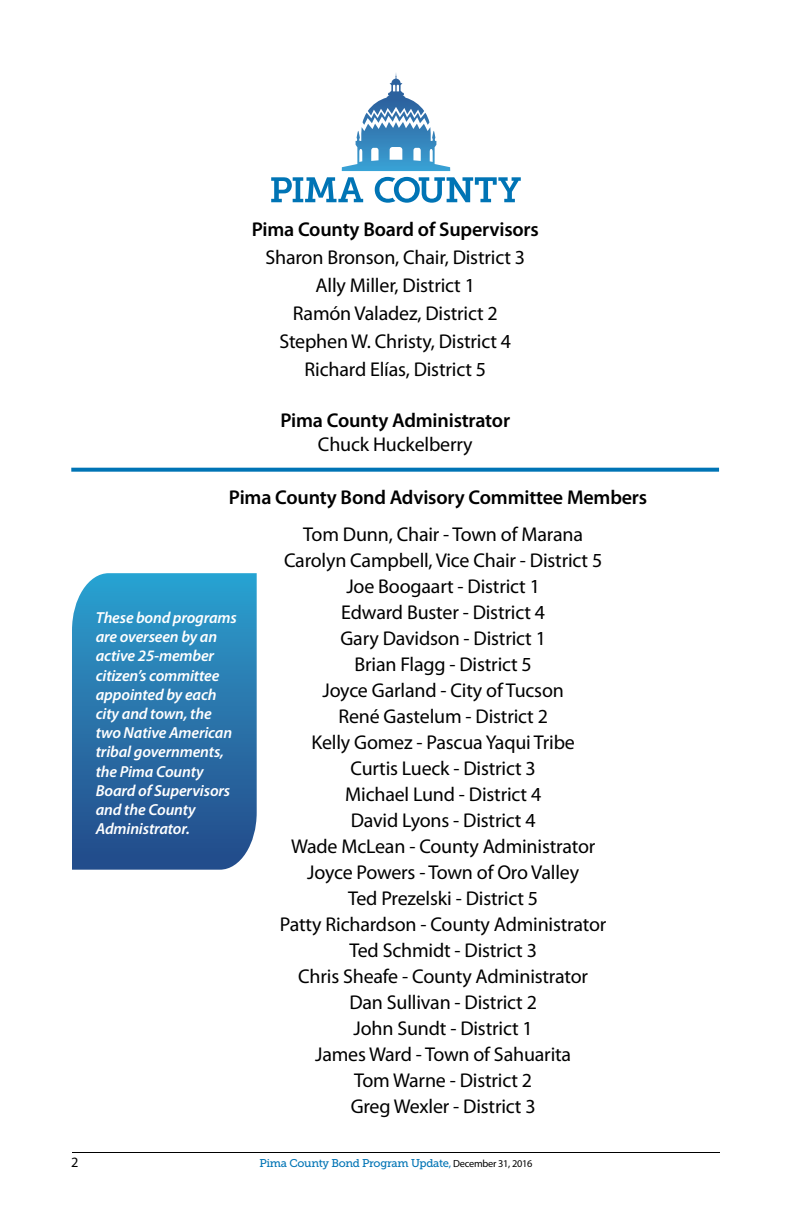
<style>
.page{position:relative;width:792px;height:1224px;background:#fff}
.page>*{position:absolute;margin:0;border:0;box-sizing:border-box;transform-origin:0 0}
.t1{font:20px/26px "Myriad Pro";letter-spacing:-.01em;color:#000;text-align:center}
.t2{font:600 20px "Myriad Pro";letter-spacing:-.01em;color:#000}
.t3{font:italic 600 16px/19.2px "Myriad Pro";letter-spacing:-.01em;color:#fff}
.t4{font:14.2px "Myriad Pro";color:#000}
.t5{font:11.2px "Museo Slab 500";letter-spacing:-.025em;color:#0074b5}
.s1{font-family:"Myriad Pro"}
.s2{font-family:"Myriad Pro";font-size:10.4px;color:#000}
</style>
<div class="page">
<hr style="left:72px;top:1152px;width:648px;height:1px;background:#000">
<svg style="left:342px;top:73px;width:108px;height:98px"></svg>
<svg style="left:271px;top:177px;width:92px;height:25px"></svg>
<svg style="left:375px;top:177px;width:146px;height:26px"></svg>
<svg style="left:72px;top:573px;width:185px;height:297px;background:#2c77ac"></svg>
<svg style="left:71px;top:468px;width:648px;height:4px;background:#147fba"></svg>
<p class="t2" style="left:252px;top:217px;width:289px">Pima County Board of Supervisors</p>
<p class="t1" style="left:266px;top:243px;width:261px;line-height:28px">Sharon Bronson, Chair, District 3<br>Ally Miller, District 1<br>Ramón Valadez, District 2<br>Stephen W. Christy, District 4<br>Richard Elías, District 5</p>
<p class="t2" style="left:281px;top:408px;width:231px">Pima County Administrator</p>
<p class="t1" style="left:318px;top:431px;width:156px">Chuck Huckelberry</p>
<p class="t2" style="left:229px;top:485px;width:420px">Pima County Bond Advisory Committee Members</p>
<p class="t3" style="left:96px;top:608px;width:143px">These bond programs are overseen by an active 25-member citizen’s committee appointed by each city and town, the two Native American tribal governments, the Pima County<br>Board of Supervisors and the County<br>Administrator.</p>
<p class="t1" style="left:280px;top:521px;width:328px">Tom Dunn, Chair - Town of Marana<br>Carolyn Campbell, Vice Chair - District 5<br>Joe Boogaart - District 1<br>Edward Buster - District 4<br>Gary Davidson - District 1<br>Brian Flagg - District 5<br>Joyce Garland - City of Tucson<br>René Gastelum - District 2<br>Kelly Gomez - Pascua Yaqui Tribe<br>Curtis Lueck - District 3<br>Michael Lund - District 4<br>David Lyons - District 4<br>Wade McLean - County Administrator<br>Joyce Powers - Town of Oro Valley<br>Ted Prezelski - District 5<br>Patty Richardson - County Administrator<br>Ted Schmidt - District 3<br>Chris Sheafe - County Administrator<br>Dan Sullivan - District 2<br>John Sundt - District 1<br>James Ward - Town of Sahuarita<br>Tom Warne - District 2<br>Greg Wexler - District 3</p>
<p class="t4" style="left:71px;top:1154px;width:9px">2</p>
<p class="t5" style="left:259px;top:1157px;width:275px">Pima County Bond Program Update<span class="s1">,</span> <span class="s2">December 31, 2016</span></p>
</div>
